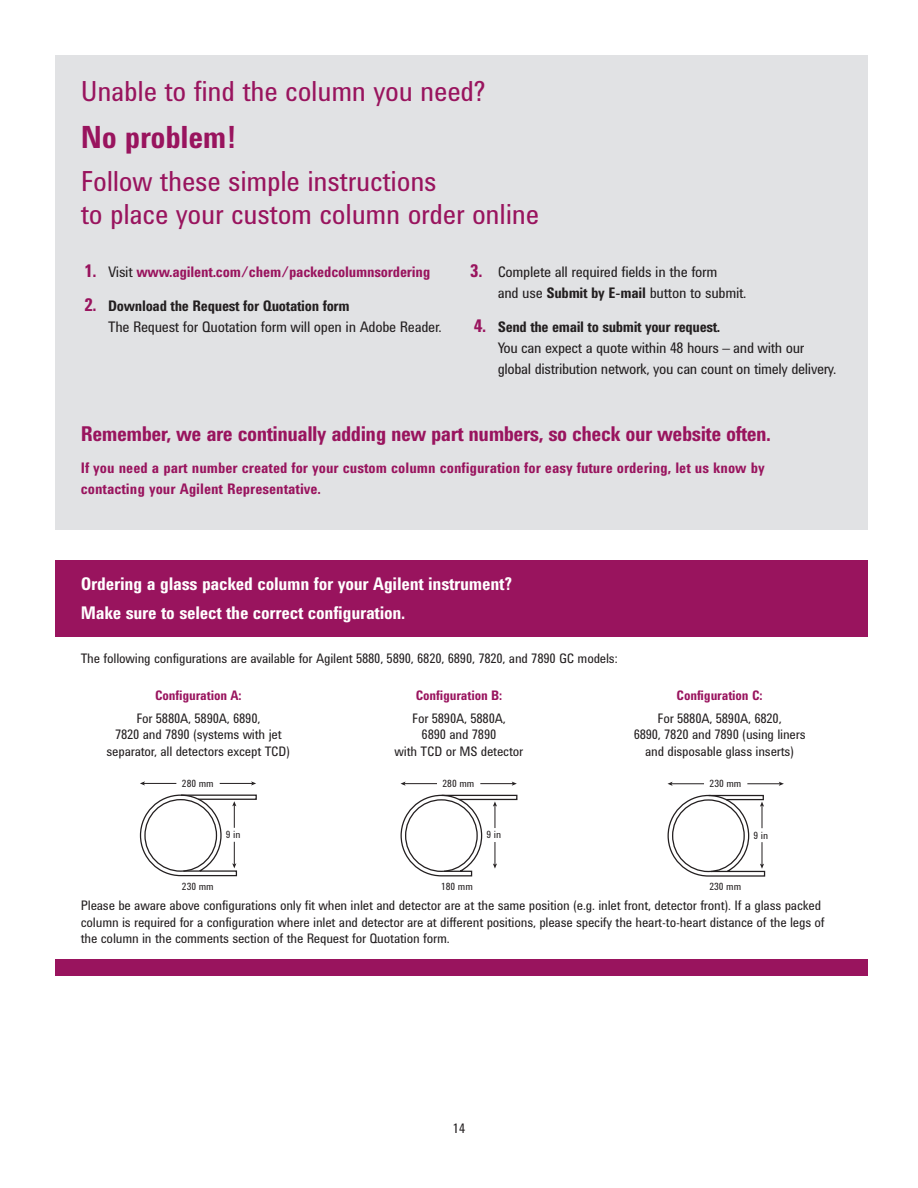
<style>
.page{position:relative;width:918px;height:1188px;background:#fff}
.page>*{position:absolute;margin:0;border:0;box-sizing:border-box;transform-origin:0 0}
.t1{font:700 31.5px "Agilent Condensed CFF";letter-spacing:-.01em;color:#99145e}
.t2{font:28.5px/33px "Agilent Condensed CFF";letter-spacing:-.01em;color:#99145e}
.t3{font:700 21px "Agilent Condensed CFF";letter-spacing:-.025em;color:#99145e}
.t4{font:700 18px/29.7px "Agilent Condensed CFF";letter-spacing:-.015em;color:#fff}
.t5{font:15px/21px "Agilent Condensed CFF";letter-spacing:-.02em;color:#231f20}
.t6{font:700 15px/21px "Agilent Condensed CFF";color:#99145e}
.t7{font:13.5px/16.5px "Agilent Condensed CFF";letter-spacing:-.015em;color:#231f20;text-align:center}
.t8{font:700 13.5px "Agilent Condensed CFF";letter-spacing:-.01em;color:#99145e}
.t9{font:10.2px "Agilent Condensed CFF";color:#231f20}
.s1{font-size:18px}
.s2{font-weight:400;color:#231f20}
.s3{font-weight:700;font-size:18px;color:#99145e}
.s4{font-weight:700}
</style>
<div class="page">
<div style="left:55px;top:55px;width:812px;height:475px;background:#e1e2e4"></div>
<div style="left:55px;top:959px;width:812px;height:17px;background:#99145e"></div>
<div style="left:55px;top:560px;width:812px;height:77px;background:#99145e"></div>
<hr style="left:143px;top:783px;width:33px;height:1px;background:#231f20">
<svg style="left:140px;top:781px;width:5px;height:5px"></svg>
<hr style="left:220px;top:783px;width:33px;height:1px;background:#231f20">
<svg style="left:251px;top:781px;width:5px;height:5px"></svg>
<svg style="left:140px;top:794px;width:117px;height:83px"></svg>
<hr style="left:404px;top:783px;width:33px;height:1px;background:#231f20">
<svg style="left:401px;top:782px;width:5px;height:4px"></svg>
<hr style="left:480px;top:783px;width:33px;height:1px;background:#231f20">
<svg style="left:512px;top:782px;width:5px;height:4px"></svg>
<svg style="left:401px;top:794px;width:116px;height:83px"></svg>
<hr style="left:671px;top:783px;width:33px;height:1px;background:#231f20">
<svg style="left:668px;top:782px;width:5px;height:4px"></svg>
<hr style="left:747px;top:783px;width:33px;height:1px;background:#231f20">
<svg style="left:779px;top:782px;width:5px;height:4px"></svg>
<svg style="left:668px;top:794px;width:98px;height:83px"></svg>
<h2 class="t2" style="left:81px;top:77px;width:406px">Unable to find the column you need?</h2>
<h1 class="t1" style="left:81px;top:125px;width:158px">No problem!</h1>
<h2 class="t2" style="left:81px;top:167px;width:460px">Follow these simple instructions<br>to place your custom column order online</h2>
<p class="t6" style="left:84px;top:262px;width:347px"><span class="s1">1.</span> <span class="s2">Visit</span> www.agilent.com/chem/packedcolumnsordering</p>
<p class="t5" style="left:108px;top:297px;width:335px;text-indent:-24px"><span class="s3">2.</span> <span class="s4">Download the Request for Quotation form<br></span>The Request for Quotation form will open in Adobe Reader.</p>
<p class="t5" style="left:498px;top:262px;width:250px;text-indent:-27px"><span class="s3">3.</span> Complete all required fields in the form<br>and use <span class="s4">Submit by E-mail</span> button to submit.</p>
<p class="t5" style="left:498px;top:318px;width:340px;text-indent:-24px"><span class="s3">4.</span> <span class="s4">Send the email to submit your request.<br></span>You can expect a quote within 48 hours – and with our global distribution network, you can count on timely delivery.</p>
<h3 class="t3" style="left:81px;top:427px;width:692px">Remember, we are continually adding new part numbers, so check our website often.</h3>
<p class="t6" style="left:81px;top:458px;width:685px">If you need a part number created for your custom column configuration for easy future ordering, let us know by contacting your Agilent Representative.</p>
<h3 class="t4" style="left:81px;top:570px;width:433px">Ordering a glass packed column for your Agilent instrument?<br>Make sure to select the correct configuration.</h3>
<p class="t7" style="left:81px;top:651px;width:538px">The following configurations are available for Agilent 5880, 5890, 6820, 6890, 7820, and 7890 GC models:</p>
<p class="t8" style="left:155px;top:690px;width:88px">Configuration A:</p>
<p class="t7" style="left:107px;top:711px;width:185px">For 5880A, 5890A, 6890,<br>7820 and 7890 (systems with jet separator, all detectors except TCD)</p>
<p class="t8" style="left:416px;top:690px;width:88px">Configuration B:</p>
<p class="t7" style="left:395px;top:711px;width:130px">For 5890A, 5880A,<br>6890 and 7890<br>with TCD or MS detector</p>
<p class="t8" style="left:677px;top:690px;width:88px">Configuration C:</p>
<p class="t7" style="left:634px;top:711px;width:173px">For 5880A, 5890A, 6820,<br>6890, 7820 and 7890 (using liners and disposable glass inserts)</p>
<p class="t9" style="left:182px;top:779px;width:33px">280 mm</p>
<p class="t9" style="left:443px;top:780px;width:33px">280 mm</p>
<p class="t9" style="left:710px;top:780px;width:33px">230 mm</p>
<p class="t9" style="left:226px;top:831px;width:16px">9 in</p>
<p class="t9" style="left:487px;top:831px;width:16px">9 in</p>
<p class="t9" style="left:754px;top:831px;width:16px">9 in</p>
<p class="t9" style="left:182px;top:883px;width:33px">230 mm</p>
<p class="t9" style="left:441px;top:883px;width:33px">180 mm</p>
<p class="t9" style="left:709px;top:883px;width:33px">230 mm</p>
<p class="t7" style="left:81px;top:898px;width:745px;text-align:left">Please be aware above configurations only fit when inlet and detector are at the same position (e.g. inlet front, detector front). If a glass packed column is required for a configuration where inlet and detector are at different positions, please specify the heart-to-heart distance of the legs of the column in the comments section of the Request for Quotation form.</p>
<p class="t7" style="left:453px;top:1121px;width:14px">14</p>
</div>
